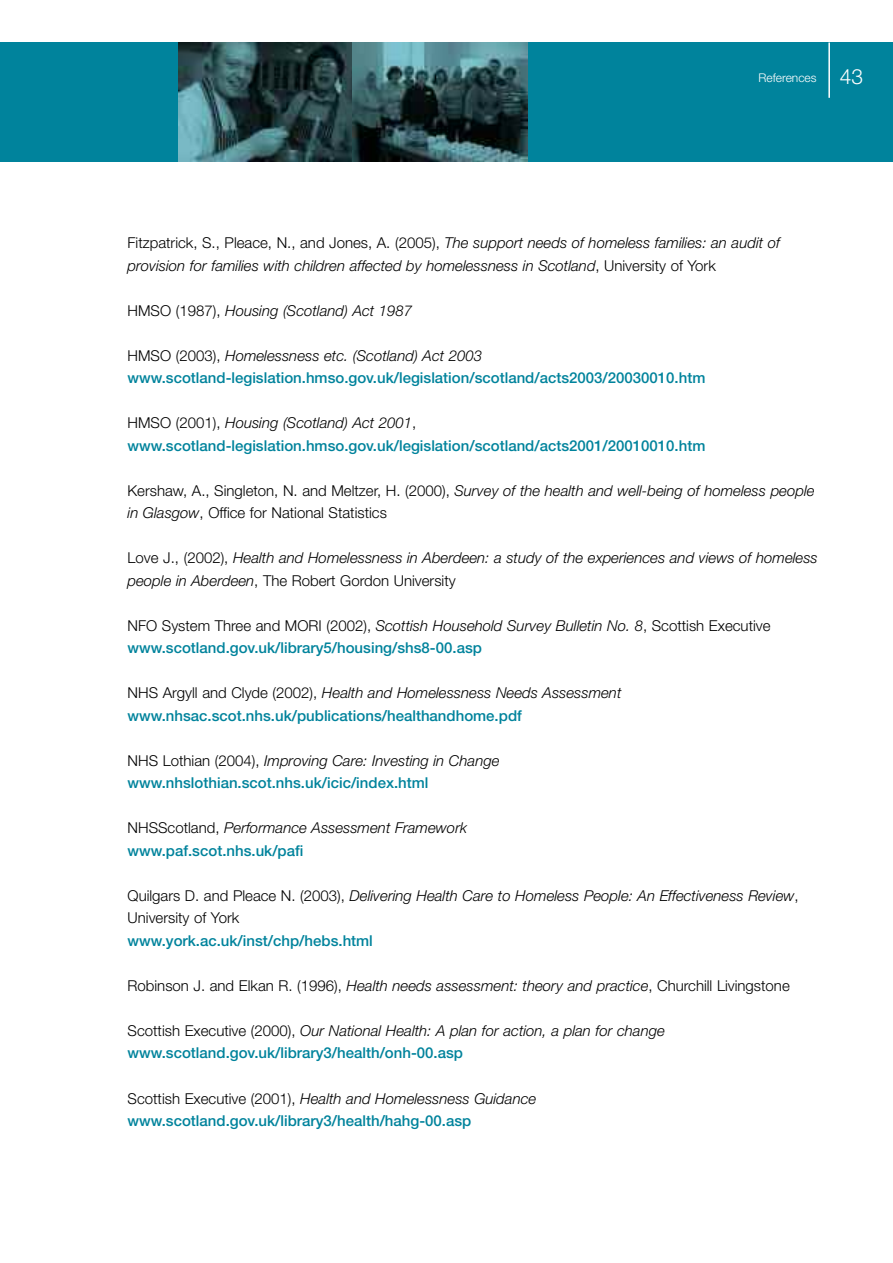
<style>
.page{position:relative;width:893px;height:1263px;background:#fff}
.page>*{position:absolute;margin:0;border:0;box-sizing:border-box;transform-origin:0 0}
.t1{font:500 15px/22.5px "Helvetica Neue";color:#00839c}
.t2{font:italic 300 15px/22.5px "Helvetica Neue";color:#000}
.t3{font:300 15px/22.5px "Helvetica Neue";color:#000}
.t4{font:300 12px "Helvetica Neue";color:#fff}
.s1{font-size:21px}
.s2{font-style:normal}
.s3{font-weight:300;color:#000}
.s4{font-weight:300;font-style:italic;color:#000}
.s5{font-style:italic}
.s6{font-weight:500;font-style:normal;color:#00839c}
</style>
<div class="page">
<div style="left:0;top:43px;width:893px;height:119px;background:#00839c"></div>
<img style="left:179px;top:43px;width:174px;height:119px">
<svg style="left:353px;top:43px;width:174px;height:119px;background:#335358"></svg>
<hr style="left:828px;top:43px;width:2px;height:55px;background:#fff">
<p class="t4" style="left:758px;top:73px;width:106px">References <span class="s1">43</span></p>
<p class="t2" style="left:128px;top:233px;width:654px"><span class="s2">Fitzpatrick, S., Pleace, N., and Jones, A. (2005),</span> The support needs of homeless families: an audit of provision for families with children affected by homelessness in Scotland<span class="s2">, University of York</span></p>
<p class="t2" style="left:128px;top:301px;width:286px"><span class="s2">HMSO (1987),</span> Housing (Scotland) Act 1987</p>
<p class="t1" style="left:128px;top:346px;width:579px"><span class="s3">HMSO (2003),</span> <span class="s4">Homelessness etc. (Scotland) Act 2003 </span>www.scotland-legislation.hmso.gov.uk/legislation/scotland/acts2003/20030010.htm</p>
<p class="t1" style="left:128px;top:413px;width:579px"><span class="s3">HMSO (2001),</span> <span class="s4">Housing (Scotland) Act 2001</span><span class="s3">, </span>www.scotland-legislation.hmso.gov.uk/legislation/scotland/acts2001/20010010.htm</p>
<p class="t3" style="left:128px;top:481px;width:688px">Kershaw, A., Singleton, N. and Meltzer, H. (2000), <span class="s5">Survey of the health and well-being of homeless people in Glasgow</span>, Office for National Statistics</p>
<p class="t2" style="left:128px;top:548px;width:692px"><span class="s2">Love J., (2002),</span> Health and Homelessness in Aberdeen: a study of the experiences and views of homeless people in Aberdeen<span class="s2">, The Robert Gordon University</span></p>
<p class="t1" style="left:128px;top:616px;width:645px"><span class="s3">NFO System Three and MORI (2002),</span> <span class="s4">Scottish Household Survey Bulletin No. 8</span><span class="s3">, Scottish Executive </span>www.scotland.gov.uk/library5/housing/shs8-00.asp</p>
<p class="t1" style="left:128px;top:683px;width:495px"><span class="s3">NHS Argyll and Clyde (2002),</span> <span class="s4">Health and Homelessness Needs Assessment </span>www.nhsac.scot.nhs.uk/publications/healthandhome.pdf</p>
<p class="t1" style="left:128px;top:751px;width:373px"><span class="s3">NHS Lothian (2004),</span> <span class="s4">Improving Care: Investing in Change </span>www.nhslothian.scot.nhs.uk/icic/index.html</p>
<p class="t2" style="left:128px;top:818px;width:341px"><span class="s2">NHSScotland,</span> Performance Assessment Framework <span class="s6">www.paf.scot.nhs.uk/pafi</span></p>
<p class="t2" style="left:128px;top:886px;width:672px"><span class="s2">Quilgars D. and Pleace N. (2003),</span> Delivering Health Care to Homeless People: An Effectiveness Review<span class="s2">,<br>University of York</span></p>
<p class="t1" style="left:128px;top:931px;width:247px">www.york.ac.uk/inst/chp/hebs.html</p>
<p class="t3" style="left:128px;top:976px;width:664px">Robinson J. and Elkan R. (1996), <span class="s5">Health needs assessment: theory and practice</span>, Churchill Livingstone</p>
<p class="t2" style="left:128px;top:1021px;width:539px"><span class="s2">Scottish Executive (2000),</span> Our National Health: A plan for action, a plan for change <span class="s6">www.scotland.gov.uk/library3/health/onh-00.asp</span></p>
<p class="t1" style="left:128px;top:1088px;width:410px"><span class="s3">Scottish Executive (2001),</span> <span class="s4">Health and Homelessness Guidance </span>www.scotland.gov.uk/library3/health/hahg-00.asp</p>
</div>
